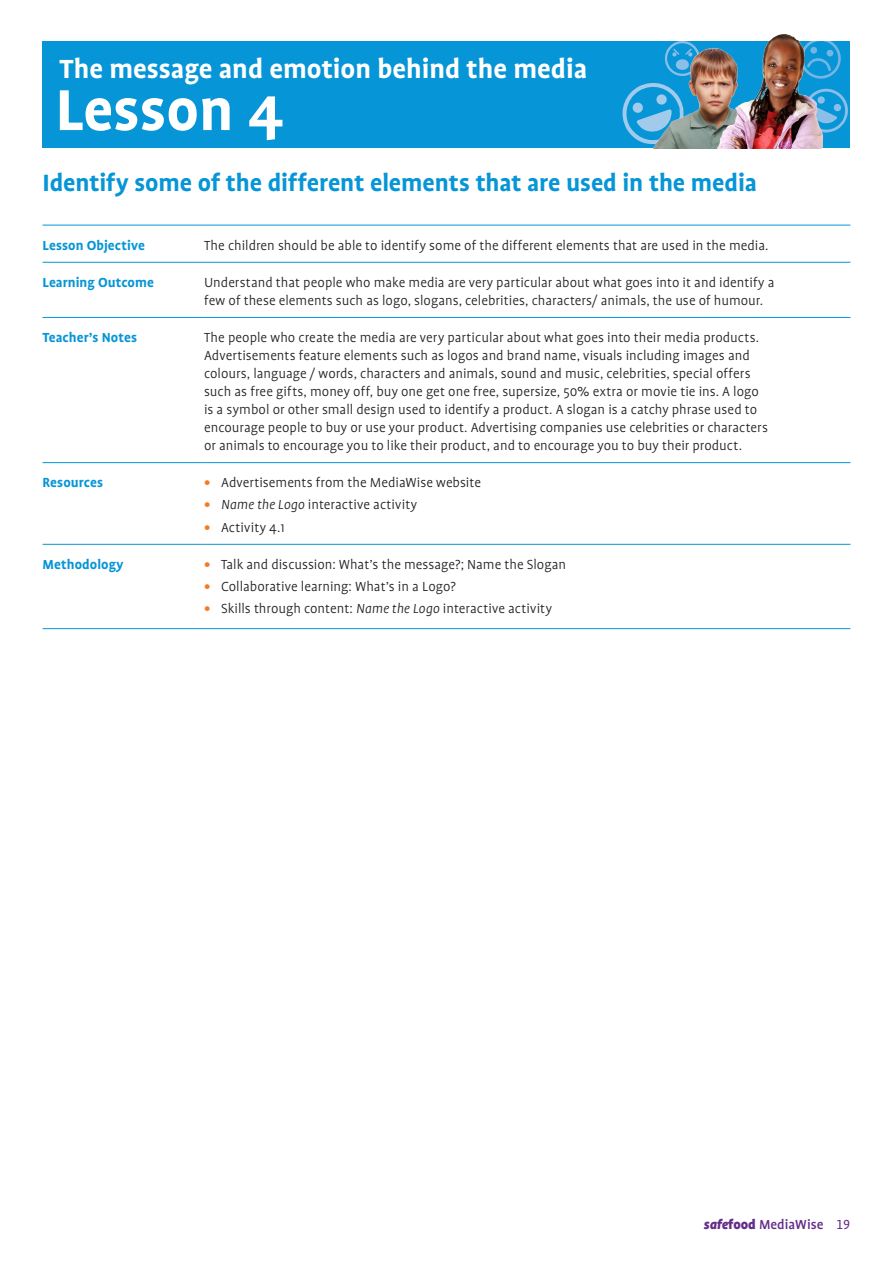
<style>
.page{position:relative;width:893px;height:1263px;background:#fff}
.page>*{position:absolute;margin:0;border:0;box-sizing:border-box;transform-origin:0 0}
.t1{font:700 66px "Profile";color:#fff}
.t2{font:700 30px "Profile";color:#fff}
.Heading_Message{font:700 27px "Profile";letter-spacing:-.005em;color:#0695d6}
.Body{font:300 15px "Profile";color:#231f20}
.Subhead_Message{font:700 15px "Profile";letter-spacing:.005em;color:#0695d6}
.t3{font:500 15px "Profile";color:#642d89}
.s1{font-weight:700;color:#f47b2a}
.s2{font-style:italic}
.s3{font-weight:900;font-style:italic}
.s4{font-weight:900}
.s5{font-family:"Profile NO";font-weight:400}
</style>
<div class="page">
<div style="left:43px;top:41px;width:807px;height:107px;background:#0695d6"></div>
<svg style="left:830px;top:41px;width:11px;height:36px"></svg>
<div style="left:826px;top:50px;width:8px;height:7px;background:#74b5e4;border-radius:3px"></div>
<svg style="left:830px;top:89px;width:18px;height:43px"></svg>
<svg style="left:622px;top:83px;width:31px;height:61px"></svg>
<img style="left:653px;top:41px;width:52px;height:107px">
<img style="left:705px;top:34px;width:125px;height:114px">
<svg style="left:43px;top:224px;width:807px;height:320px"></svg>
<hr style="left:43px;top:225px;width:161px;height:1px;background:#0695d6">
<hr style="left:204px;top:225px;width:646px;height:1px;background:#0695d6">
<hr style="left:43px;top:262px;width:161px;height:1px;background:#0695d6">
<hr style="left:204px;top:262px;width:646px;height:1px;background:#0695d6">
<hr style="left:43px;top:317px;width:161px;height:1px;background:#0695d6">
<hr style="left:204px;top:317px;width:646px;height:1px;background:#0695d6">
<hr style="left:43px;top:462px;width:161px;height:1px;background:#0695d6">
<hr style="left:204px;top:462px;width:646px;height:1px;background:#0695d6">
<hr style="left:43px;top:544px;width:161px;height:1px;background:#0695d6">
<hr style="left:204px;top:544px;width:646px;height:1px;background:#0695d6">
<hr style="left:43px;top:628px;width:161px;height:1px;background:#0695d6">
<hr style="left:204px;top:628px;width:646px;height:1px;background:#0695d6">
<p class="t2" style="left:60px;top:52px;width:529px">The message and emotion behind the media</p>
<p class="t1" style="left:55px;top:74px;width:230px">Lesson 4</p>
<p class="Heading_Message" style="left:43px;top:168px;width:716px">Identify some of the different elements that are used in the media</p>
<p class="Subhead_Message" style="left:43px;top:237px;width:104px">Lesson Objective</p>
<p class="Body" style="left:204px;top:237px;width:566px">The children should be able to identify some of the different elements that are used in the media.</p>
<p class="Subhead_Message" style="left:43px;top:274px;width:113px">Learning Outcome</p>
<p class="Body" style="left:204px;top:274px;width:572px">Understand that people who make media are very particular about what goes into it and identify a</p>
<p class="Body" style="left:204px;top:292px;width:561px">few of these elements such as logo, slogans, celebrities, characters/ animals, the use of humour.</p>
<p class="Subhead_Message" style="left:43px;top:329px;width:96px">Teacher’s Notes</p>
<p class="Body" style="left:204px;top:330px;width:556px">The people who create the media are very particular about what goes into their media products.</p>
<p class="Body" style="left:204px;top:348px;width:547px">Advertisements feature elements such as logos and brand name, visuals including images and</p>
<p class="Body" style="left:204px;top:366px;width:548px">colours, language / words, characters and animals, sound and music, celebrities, special offers</p>
<p class="Body" style="left:204px;top:384px;width:556px">such as free gifts, money off, buy one get one free, supersize, 50% extra or movie tie ins. A logo</p>
<p class="Body" style="left:204px;top:402px;width:555px">is a symbol or other small design used to identify a product. A slogan is a catchy phrase used to</p>
<p class="Body" style="left:204px;top:420px;width:565px">encourage people to buy or use your product. Advertising companies use celebrities or characters</p>
<p class="Body" style="left:204px;top:438px;width:539px">or animals to encourage you to like their product, and to encourage you to buy their product.</p>
<p class="Subhead_Message" style="left:43px;top:474px;width:62px">Resources</p>
<p class="Body" style="left:204px;top:475px;width:278px"><span class="s1">•</span> Advertisements from the MediaWise website</p>
<p class="Body" style="left:204px;top:497px;width:214px"><span class="s1">•</span> <span class="s2">Name the Logo</span> interactive activity</p>
<p class="Body" style="left:204px;top:519px;width:82px"><span class="s1">•</span> Activity 4.1</p>
<p class="Subhead_Message" style="left:43px;top:556px;width:83px">Methodology</p>
<p class="Body" style="left:204px;top:556px;width:364px"><span class="s1">•</span> Talk and discussion: What’s the message?; Name the Slogan</p>
<p class="Body" style="left:204px;top:579px;width:253px"><span class="s1">•</span> Collaborative learning: What’s in a Logo?</p>
<p class="Body" style="left:204px;top:601px;width:349px"><span class="s1">•</span> Skills through content: <span class="s2">Name the Logo</span> interactive activity</p>
<p class="t3" style="left:704px;top:1217px;width:148px"><span class="s3">safe</span><span class="s4">food</span> MediaWise <span class="s5">19</span></p>
</div>
